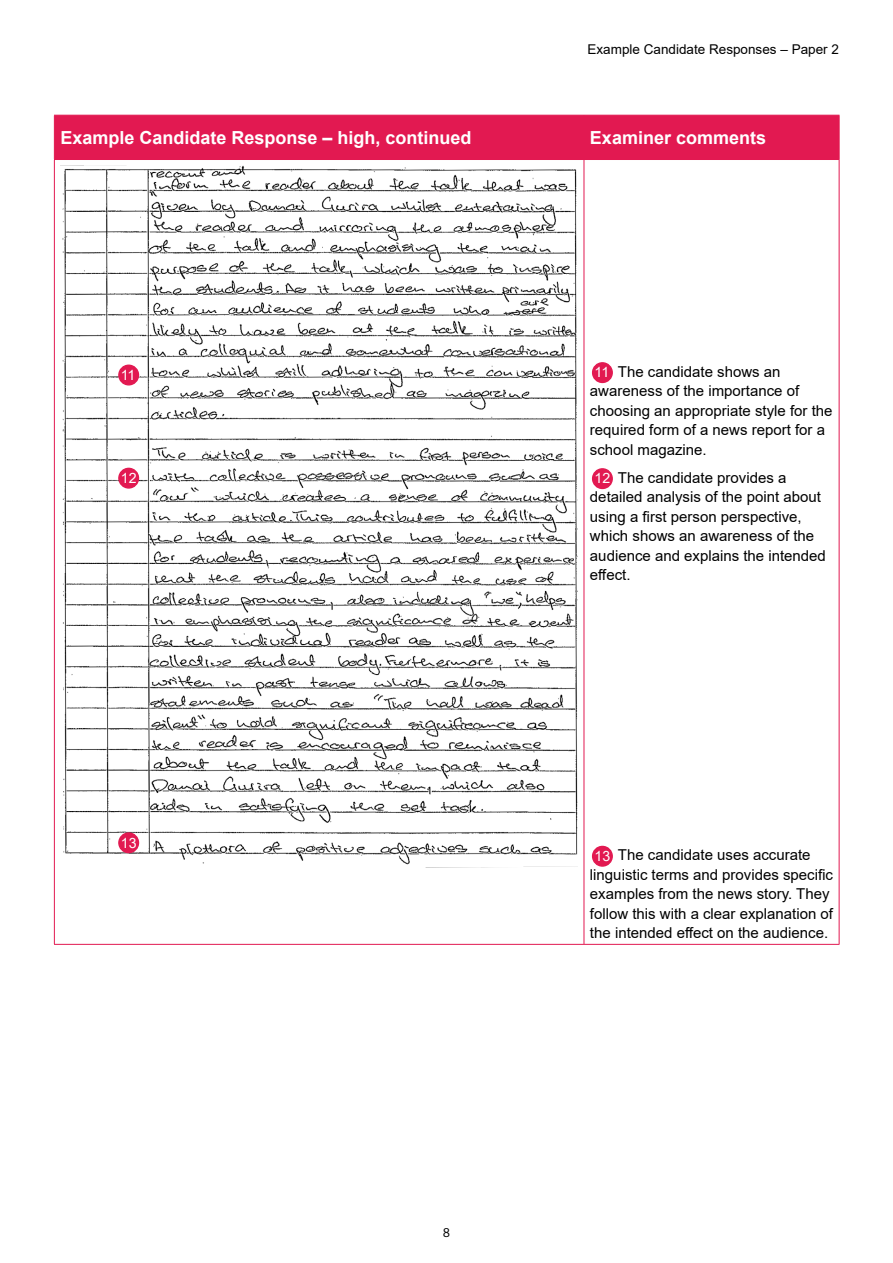
<style>
.page{position:relative;width:893px;height:1263px;background:#fff}
.page>*{position:absolute;margin:0;border:0;box-sizing:border-box;transform-origin:0 0}
.t1{font:700 18px "Arial";color:#fff}
.t2{font:15px/19.5px "Arial";color:#000}
.t3{font:14.25px "Arial";color:#fff}
.t4{font:13.5px "Arial";color:#000}
.t5{font:300 13.5px "Bliss Pro";color:#000}
.s1{font-size:14.25px;color:#fff}
</style>
<div class="page">
<div style="left:55px;top:116px;width:784px;height:43px;background:#e21951"></div>
<hr style="left:54px;top:116px;width:1px;height:43px;background:#e21951">
<hr style="left:54px;top:115px;width:530px;height:1px;background:#e21951">
<hr style="left:584px;top:115px;width:255px;height:1px;background:#e21951">
<hr style="left:584px;top:116px;width:1px;height:43px;background:#e21951">
<hr style="left:839px;top:116px;width:1px;height:43px;background:#e21951">
<hr style="left:54px;top:159px;width:530px;height:1px;background:#e21951">
<hr style="left:584px;top:159px;width:255px;height:1px;background:#e21951">
<hr style="left:54px;top:160px;width:1px;height:784px;background:#e21951">
<hr style="left:584px;top:160px;width:1px;height:784px;background:#e21951">
<hr style="left:839px;top:160px;width:1px;height:784px;background:#e21951">
<hr style="left:54px;top:944px;width:530px;height:1px;background:#e21951">
<hr style="left:584px;top:944px;width:255px;height:1px;background:#e21951">
<img style="left:60px;top:165px;width:518px;height:702px">
<div style="left:593px;top:363px;width:19px;height:19px;background:#e21951;border-radius:50%"></div>
<div style="left:592px;top:362px;width:21px;height:21px;border:1px solid #e21951;border-radius:50%"></div>
<div style="left:593px;top:469px;width:19px;height:19px;background:#e21951;border-radius:50%"></div>
<div style="left:592px;top:468px;width:21px;height:21px;border:1px solid #e21951;border-radius:50%"></div>
<div style="left:593px;top:846px;width:19px;height:20px;background:#e21951;border-radius:50%"></div>
<div style="left:592px;top:846px;width:21px;height:21px;border:1px solid #e21951;border-radius:50%"></div>
<div style="left:119px;top:365px;width:19px;height:20px;background:#e21951;border-radius:50%"></div>
<div style="left:118px;top:365px;width:21px;height:20px;border:1px solid #e21951;border-radius:50%"></div>
<div style="left:119px;top:468px;width:19px;height:20px;background:#e21951;border-radius:50%"></div>
<div style="left:118px;top:468px;width:21px;height:21px;border:1px solid #e21951;border-radius:50%"></div>
<div style="left:119px;top:833px;width:19px;height:20px;background:#e21951;border-radius:50%"></div>
<div style="left:118px;top:832px;width:21px;height:21px;border:1px solid #e21951;border-radius:50%"></div>
<p class="t4" style="left:588px;top:40px;width:253px">Example Candidate Responses – Paper 2</p>
<p class="t1" style="left:60px;top:125px;width:413px">Example Candidate Response – high, continued</p>
<p class="t1" style="left:590px;top:125px;width:178px">Examiner comments</p>
<p class="t3" style="left:121px;top:365px;width:16px">11</p>
<p class="t3" style="left:121px;top:468px;width:17px">12</p>
<p class="t3" style="left:121px;top:833px;width:17px">13</p>
<p class="t5" style="left:443px;top:1224px;width:9px">8</p>
<p class="t2" style="left:590px;top:362px;width:244px;text-indent:5px"><span class="s1">11</span> The candidate shows an awareness of the importance of choosing an appropriate style for the required form of a news report for a school magazine.</p>
<p class="t2" style="left:590px;top:468px;width:237px;text-indent:5px"><span class="s1">12</span> The candidate provides a detailed analysis of the point about using a first person perspective, which shows an awareness of the audience and explains the intended effect.</p>
<p class="t2" style="left:590px;top:845px;width:245px;text-indent:5px"><span class="s1">13</span> The candidate uses accurate linguistic terms and provides specific examples from the news story. They follow this with a clear explanation of the intended effect on the audience.</p>
</div>
